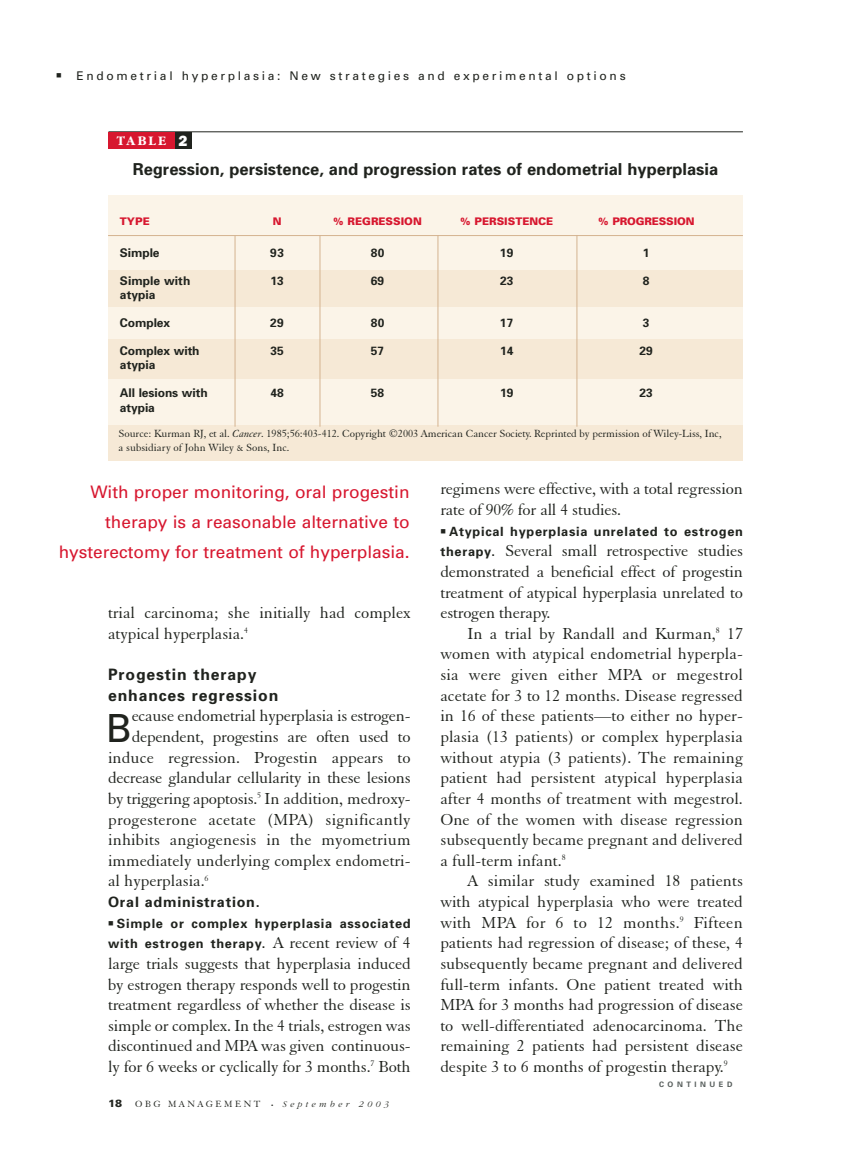
<style>
.page{position:relative;width:851px;height:1161px;background:#fff}
.page>*{position:absolute;margin:0;border:0;box-sizing:border-box;transform-origin:0 0}
.t1{font:38.85px "Univers";color:#20231e}
.t2{font:17.25px/20.7px "Elegant Garamond BT";color:#20231e;text-align:justify}
.t3{font:17.25px/30px "Univers";color:#d7172f;text-align:right}
.t4{font:17.25px "Elegant Garamond BT";letter-spacing:.02em;color:#20231e}
.t5{font:700 16.5px "Univers";color:#20231e}
.t6{font:700 15.75px/20.7px "Univers";letter-spacing:.055em;color:#20231e}
.t7{font:700 14.25px "Univers";letter-spacing:.055em;color:#20231e}
.t8{font:700 13.5px "Garamond";letter-spacing:.17em;color:#fff}
.t9{font:700 12.75px/20.7px "Univers";letter-spacing:.055em;color:#20231e;text-align:right}
.t10{font:700 12px "Univers";letter-spacing:-.005em;color:#20231e}
.t11{font:12px "Univers";letter-spacing:.22em;color:#20231e}
.t12{font:11.25px/13.5px "Elegant Garamond BT";letter-spacing:-.005em;color:#20231e}
.t13{font:900 10.5px "Univers";color:#d7172f}
.t14{font:900 10.5px "Univers";color:#20231e}
.t15{font:9.75px "Elegant Garamond BT";letter-spacing:.25em;color:#20231e}
.t16{font:700 7.5px "Univers";letter-spacing:.47em;color:#575e5c}
.s1{font-family:"Franklin Gothic";font-weight:800;font-size:15px}
.s2{font-style:italic}
.s3{font-family:"Elegant Garamond BT";font-weight:400;font-size:17.25px}
.s4{font-family:"Janson Text";font-size:4.5px}
.s5{font-family:"Garamond";font-weight:300;font-style:italic;font-size:9px}
.s6{font-family:"Univers";font-weight:700;font-size:12.75px}
</style>
<div class="page">
<div style="left:108px;top:195px;width:634px;height:237px;background:#fbf4e8"></div>
<div style="left:108px;top:425px;width:634px;height:36px;background:#f6e9d6"></div>
<hr style="left:108px;top:132px;width:634px;height:1px;background:#20231e">
<hr style="left:108px;top:235px;width:634px;height:1px;background:#d4b390">
<div style="left:108px;top:132px;width:67px;height:17px;background:#d7172f"></div>
<div style="left:175px;top:132px;width:16px;height:17px;background:#20231e"></div>
<div style="left:108px;top:270px;width:634px;height:37px;background:#f6e9d6"></div>
<div style="left:108px;top:340px;width:634px;height:39px;background:#f6e9d6"></div>
<hr style="left:235px;top:235px;width:1px;height:192px;background:#d4b390">
<hr style="left:437px;top:235px;width:1px;height:192px;background:#d4b390">
<hr style="left:576px;top:235px;width:1px;height:192px;background:#d4b390">
<hr style="left:320px;top:235px;width:1px;height:192px;background:#d4b390">
<p class="t11" style="left:77px;top:71px;width:550px">Endometrial hyperplasia: New strategies and experimental options</p>
<p class="t8" style="left:117px;top:135px;width:72px">TABLE <span class="s1">2</span></p>
<p class="t5" style="left:133px;top:163px;width:587px">Regression, persistence, and progression rates of endometrial hyperplasia</p>
<p class="t13" style="left:120px;top:218px;width:31px">TYPE</p>
<p class="t13" style="left:273px;top:218px;width:10px">N</p>
<p class="t13" style="left:333px;top:218px;width:90px">% REGRESSION</p>
<p class="t13" style="left:460px;top:218px;width:95px">% PERSISTENCE</p>
<p class="t13" style="left:598px;top:218px;width:98px">% PROGRESSION</p>
<p class="t10" style="left:120px;top:248px;width:41px">Simple</p>
<p class="t10" style="left:270px;top:248px;width:16px">93</p>
<p class="t10" style="left:370px;top:248px;width:15px">80</p>
<p class="t10" style="left:500px;top:248px;width:15px">19</p>
<p class="t10" style="left:643px;top:248px;width:8px">1</p>
<p class="t10" style="left:120px;top:276px;width:72px">Simple with</p>
<p class="t10" style="left:270px;top:276px;width:15px">13</p>
<p class="t10" style="left:371px;top:276px;width:15px">69</p>
<p class="t10" style="left:500px;top:276px;width:15px">23</p>
<p class="t10" style="left:643px;top:276px;width:8px">8</p>
<p class="t10" style="left:120px;top:290px;width:37px">atypia</p>
<p class="t10" style="left:120px;top:318px;width:52px">Complex</p>
<p class="t10" style="left:270px;top:318px;width:15px">29</p>
<p class="t10" style="left:370px;top:318px;width:15px">80</p>
<p class="t10" style="left:500px;top:318px;width:15px">17</p>
<p class="t10" style="left:643px;top:318px;width:8px">3</p>
<p class="t10" style="left:120px;top:346px;width:81px">Complex with</p>
<p class="t10" style="left:270px;top:346px;width:15px">35</p>
<p class="t10" style="left:371px;top:346px;width:15px">57</p>
<p class="t10" style="left:500px;top:346px;width:15px">14</p>
<p class="t10" style="left:639px;top:346px;width:15px">29</p>
<p class="t10" style="left:120px;top:361px;width:37px">atypia</p>
<p class="t10" style="left:120px;top:389px;width:89px">All lesions with</p>
<p class="t10" style="left:270px;top:389px;width:15px">48</p>
<p class="t10" style="left:371px;top:389px;width:15px">58</p>
<p class="t10" style="left:500px;top:389px;width:15px">19</p>
<p class="t10" style="left:639px;top:389px;width:15px">23</p>
<p class="t10" style="left:120px;top:403px;width:37px">atypia</p>
<p class="t12" style="left:118px;top:428px;width:604px">Source: Kurman RJ, et al. <span class="s2">Cancer</span>. 1985;56:403-412. Copyright ©2003 American Cancer Society. Reprinted by permission of Wiley-Liss, Inc, a subsidiary of John Wiley &amp; Sons, Inc.</p>
<p class="t3" style="left:59px;top:479px;width:352px">With proper monitoring, oral progestin therapy is a reasonable alternative to hysterectomy for treatment of hyperplasia.</p>
<p class="t2" style="left:108px;top:604px;width:304px">trial carcinoma; she initially had complex atypical hyperplasia.<sup>4</sup></p>
<p class="t6" style="left:108px;top:666px;width:172px">Progestin therapy enhances regression</p>
<h1 class="t1" style="left:106px;top:714px;width:27px">B</h1>
<p class="t2" style="left:132px;top:707px;width:280px">ecause endometrial hyperplasia is estrogen-</p>
<p class="t2" style="left:132px;top:728px;width:280px">dependent, progestins are often used to</p>
<p class="t2" style="left:108px;top:749px;width:304px">induce regression. Progestin appears to</p>
<p class="t2" style="left:108px;top:769px;width:304px">decrease glandular cellularity in these lesions</p>
<p class="t2" style="left:108px;top:790px;width:304px">by triggering apoptosis.<sup>5</sup> In addition, medroxy-</p>
<p class="t4" style="left:108px;top:813px;width:304px">progesterone acetate (MPA) significantly</p>
<p class="t2" style="left:108px;top:831px;width:304px">inhibits angiogenesis in the myometrium</p>
<p class="t2" style="left:108px;top:852px;width:304px">immediately underlying complex endometri-</p>
<p class="t2" style="left:108px;top:872px;width:102px">al hyperplasia.<sup>6</sup></p>
<p class="t7" style="left:108px;top:897px;width:153px">Oral administration.</p>
<p class="t9" style="left:108px;top:914px;width:304px">Simple or complex hyperplasia associated with estrogen therapy. <span class="s3">A recent review of 4</span></p>
<p class="t2" style="left:108px;top:955px;width:304px">large trials suggests that hyperplasia induced by estrogen therapy responds well to progestin treatment regardless of whether the disease is simple or complex. In the 4 trials, estrogen was discontinued and MPA was given continuous&shy;ly for 6 weeks or cyclically for 3 months.<sup>7</sup> Both</p>
<p class="t14" style="left:108px;top:1100px;width:16px">18</p>
<p class="t15" style="left:135px;top:1101px;width:254px">OBG MANAGEMENT <span class="s4">•</span> <span class="s5">September 2003</span></p>
<p class="t2" style="left:440px;top:480px;width:304px">regimens were effective, with a total regression rate of 90% for all 4 studies.</p>
<p class="t9" style="left:449px;top:522px;width:295px">Atypical hyperplasia unrelated to estrogen</p>
<p class="t2" style="left:440px;top:542px;width:304px"><span class="s6">therapy.</span> Several small retrospective studies demonstrated a beneficial effect of progestin treatment of atypical hyperplasia unrelated to estrogen therapy.</p>
<p class="t2" style="left:440px;top:625px;width:304px;text-indent:27px">In a trial by Randall and Kurman,<sup>8</sup> 17 women with atypical endometrial hyperpla&shy;sia were given either MPA or megestrol acetate for 3 to 12 months. Disease regressed in 16 of these patients—to either no hyper&shy;plasia (13 patients) or complex hyperplasia without atypia (3 patients). The remaining patient had persistent atypical hyperplasia after 4 months of treatment with megestrol.<br>One of the women with disease regression subsequently became pregnant and delivered a full-term infant.<sup>8</sup></p>
<p class="t2" style="left:440px;top:872px;width:304px;text-indent:27px">A similar study examined 18 patients with atypical hyperplasia who were treated with MPA for 6 to 12 months.<sup>9</sup> Fifteen patients had regression of disease; of these, 4 subsequently became pregnant and delivered full-term infants. One patient treated with MPA for 3 months had progression of disease to well-differentiated adenocarcinoma. The remaining 2 patients had persistent disease despite 3 to 6 months of progestin therapy.<sup>9</sup></p>
<p class="t16" style="left:659px;top:1081px;width:75px">CONTINUED</p>
</div>
